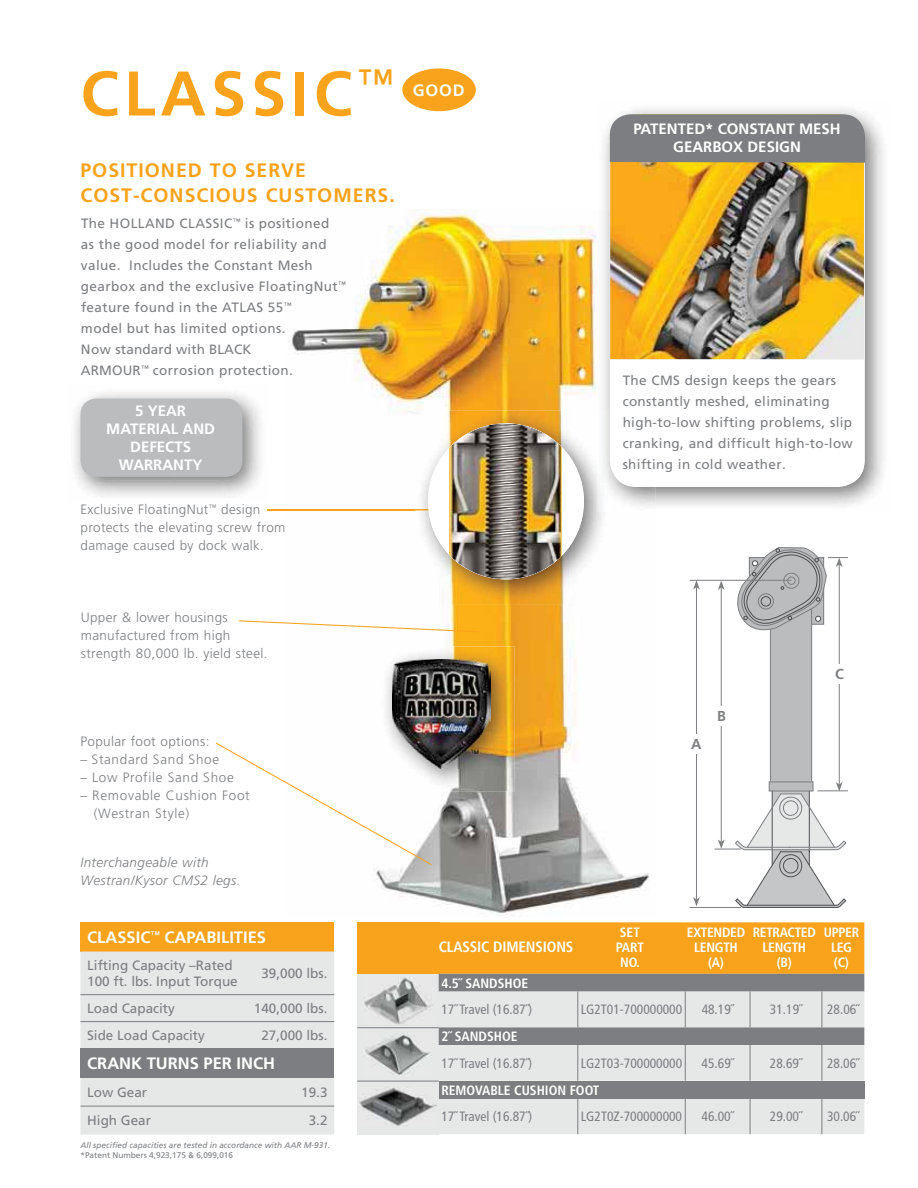
<style>
.page{position:relative;width:918px;height:1188px;background:#fff}
.page>*{position:absolute;margin:0;border:0;box-sizing:border-box;transform-origin:0 0}
.t1{font:700 63px "Frutiger";letter-spacing:.08em;color:#f8a31b}
.t2{font:700 19.5px/25.5px "Frutiger";letter-spacing:.05em;color:#f8a31b}
.t3{font:700 16.5px "Frutiger";color:#fff}
.t4{font:700 15px/18px "Frutiger";color:#fff;text-align:center}
.t5{font:700 condensed 15px "Frutiger";letter-spacing:-.01em;color:#fff}
.t6{font:700 14.4px "Frutiger";color:#7c7e81}
.t7{font:13.5px/21px "Frutiger";letter-spacing:.025em;color:#7c7e81}
.t8{font:300 13.5px/18px "Frutiger";letter-spacing:.025em;color:#7c7e81}
.t9{font:condensed 13.5px "Frutiger";color:#7c7e81}
.t10{font:13.5px/16.2px "Frutiger";color:#7c7e81}
.t11{font:300 13.5px/18px "Frutiger";letter-spacing:.05em;color:#7c7e81}
.t12{font:700 condensed 13.5px/15px "Frutiger";color:#fff;text-align:center}
.t13{font:700 condensed 13.5px/15px "Frutiger";letter-spacing:-.02em;color:#fff;text-align:center}
.t14{font:italic 300 13.5px/18px "Frutiger";letter-spacing:.025em;color:#7c7e81}
.t15{font:italic 8.25px "Frutiger";color:#7c7e81}
.t16{font:8.25px "Frutiger";color:#7c7e81}
</style>
<div class="page">
<div style="left:770px;top:604px;width:42px;height:182px;background:#bbbcbe"></div>
<div style="left:770px;top:604px;width:42px;height:181px;border:1px solid #7c7e81"></div>
<hr style="left:690px;top:580px;width:101px;height:1px;background:#7c7e81">
<hr style="left:817px;top:791px;width:31px;height:1px;background:#7c7e81">
<hr style="left:690px;top:907px;width:51px;height:1px;background:#7c7e81">
<hr style="left:839px;top:565px;width:1px;height:219px;background:#7c7e81">
<svg style="left:731px;top:547px;width:117px;height:90px"></svg>
<hr style="left:721px;top:587px;width:1px;height:255px;background:#7c7e81">
<svg style="left:714px;top:782px;width:132px;height:126px"></svg>
<svg style="left:718px;top:581px;width:7px;height:9px"></svg>
<hr style="left:696px;top:587px;width:1px;height:313px;background:#7c7e81">
<svg style="left:693px;top:580px;width:7px;height:10px"></svg>
<svg style="left:693px;top:897px;width:7px;height:9px"></svg>
<div style="left:685px;top:734px;width:23px;height:19px;background:#fff"></div>
<div style="left:710px;top:706px;width:23px;height:20px;background:#fff"></div>
<div style="left:827px;top:664px;width:25px;height:19px;background:#fff"></div>
<div style="left:402px;top:68px;width:75px;height:44px;background:#f8a31b;border-radius:50%"></div>
<div style="left:401px;top:67px;width:76px;height:46px;border:2px solid #fff;border-radius:50%"></div>
<img style="left:287px;top:209px;width:363px;height:707px">
<img style="left:603px;top:108px;width:281px;height:398px">
<img style="left:597px;top:209px;width:59px;height:303px">
<div style="left:610px;top:114px;width:255px;height:373px;background:#fff;border-radius:27px"></div>
<img style="left:610px;top:163px;width:254px;height:196px">
<div style="left:610px;top:114px;width:255px;height:49px;background:#7c7e81"></div>
<svg style="left:215px;top:742px;width:218px;height:124px"></svg>
<svg style="left:238px;top:620px;width:243px;height:13px"></svg>
<img style="left:74px;top:392px;width:187px;height:105px">
<div style="left:80px;top:399px;width:162px;height:78px;background:#bbbcbe;border-radius:16px"></div>
<div style="left:357px;top:973px;width:82px;height:161px;background:#e6e7e7"></div>
<hr style="left:357px;top:1027px;width:82px;height:1px;background:#7c7e81">
<hr style="left:357px;top:1081px;width:82px;height:1px;background:#7c7e81">
<img style="left:359px;top:1087px;width:78px;height:39px">
<img style="left:365px;top:1034px;width:67px;height:41px">
<img style="left:364px;top:977px;width:68px;height:48px">
<div style="left:357px;top:923px;width:83px;height:51px;background:#f8a31b"></div>
<img style="left:380px;top:646px;width:135px;height:145px">
<img style="left:392px;top:659px;width:98px;height:110px">
<hr style="left:268px;top:509px;width:175px;height:1px;background:#f8a31b">
<img style="left:415px;top:510px;width:194px;height:94px">
<img style="left:597px;top:411px;width:12px;height:101px">
<svg style="left:415px;top:509px;width:13px;height:1px"></svg>
<img style="left:428px;top:423px;width:156px;height:156px;border-radius:50%">
<img style="left:460px;top:565px;width:46px;height:14px">
<svg style="left:439px;top:922px;width:425px;height:70px;background:#d89b38"></svg>
<svg style="left:439px;top:992px;width:425px;height:142px;background:#d6d7d8"></svg>
<div style="left:439px;top:1081px;width:425px;height:18px;background:#7c7e81"></div>
<hr style="left:577px;top:992px;width:1px;height:35px;background:#7c7e81">
<hr style="left:685px;top:992px;width:1px;height:35px;background:#7c7e81">
<hr style="left:750px;top:992px;width:1px;height:35px;background:#7c7e81">
<hr style="left:822px;top:992px;width:1px;height:35px;background:#7c7e81">
<hr style="left:577px;top:1045px;width:1px;height:36px;background:#7c7e81">
<hr style="left:685px;top:1045px;width:1px;height:36px;background:#7c7e81">
<hr style="left:750px;top:1045px;width:1px;height:36px;background:#7c7e81">
<hr style="left:822px;top:1045px;width:1px;height:36px;background:#7c7e81">
<hr style="left:577px;top:1099px;width:1px;height:35px;background:#7c7e81">
<hr style="left:685px;top:1099px;width:1px;height:35px;background:#7c7e81">
<hr style="left:750px;top:1099px;width:1px;height:35px;background:#7c7e81">
<hr style="left:822px;top:1099px;width:1px;height:35px;background:#7c7e81">
<div style="left:80px;top:922px;width:254px;height:30px;background:#f8a31b"></div>
<div style="left:80px;top:952px;width:254px;height:183px;background:#e6e7e7"></div>
<div style="left:80px;top:1049px;width:254px;height:29px;background:#7c7e81"></div>
<hr style="left:80px;top:994px;width:254px;height:1px;background:#7c7e81">
<hr style="left:80px;top:1021px;width:254px;height:1px;background:#7c7e81">
<hr style="left:80px;top:1106px;width:254px;height:1px;background:#7c7e81">
<h1 class="t1" style="left:80px;top:68px;width:315px">CLASSIC<sup>™</sup></h1>
<h2 class="t2" style="left:80px;top:159px;width:316px">POSITIONED TO SERVE<br>COST-CONSCIOUS CUSTOMERS.</h2>
<p class="t7" style="left:81px;top:214px;width:267px">The HOLLAND CLASSIC<sup>™</sup> is positioned<br>as the good model for reliability and value. Includes the Constant Mesh gearbox and the exclusive FloatingNut<sup>™ </sup>feature found in the ATLAS 55<sup>™<br></sup>model but has limited options.<br>Now standard with BLACK<br>ARMOUR<sup>™</sup> corrosion protection.</p>
<p class="t4" style="left:106px;top:403px;width:110px">5 YEAR<br>MATERIAL AND<br>DEFECTS<br>WARRANTY</p>
<p class="t8" style="left:81px;top:502px;width:207px">Exclusive FloatingNut<sup>™</sup> design protects the elevating screw from damage caused by dock walk.</p>
<p class="t3" style="left:413px;top:83px;width:53px">GOOD</p>
<p class="t4" style="left:633px;top:121px;width:209px">PATENTED* CONSTANT MESH<br>GEARBOX DESIGN</p>
<p class="t7" style="left:623px;top:371px;width:232px">The CMS design keeps the gears constantly meshed, eliminating high-to-low shifting problems, slip cranking, and difficult high-to-low shifting in cold weather.</p>
<p class="t8" style="left:81px;top:610px;width:188px">Upper &amp; lower housings manufactured from high strength 80,000 lb. yield steel.</p>
<p class="t8" style="left:80px;top:733px;width:131px">Popular foot options:</p>
<p class="t11" style="left:80px;top:751px;width:140px">– Standard Sand Shoe</p>
<p class="t11" style="left:80px;top:769px;width:155px">– Low Profile Sand Shoe</p>
<p class="t11" style="left:94px;top:787px;width:158px;text-indent:-13px">– Removable Cushion Foot (Westran Style)</p>
<p class="t14" style="left:80px;top:854px;width:162px">Interchangeable with<br>Westran/Kysor CMS2 legs.</p>
<p class="t3" style="left:87px;top:931px;width:180px">CLASSIC<sup>™</sup> CAPABILITIES</p>
<p class="t10" style="left:87px;top:958px;width:152px">Lifting Capacity –Rated<br>100 ft. lbs. Input Torque</p>
<p class="t7" style="left:261px;top:964px;width:68px">39,000 lbs.</p>
<p class="t10" style="left:87px;top:1001px;width:89px">Load Capacity</p>
<p class="t10" style="left:254px;top:1001px;width:75px">140,000 lbs.</p>
<p class="t10" style="left:87px;top:1028px;width:119px">Side Load Capacity</p>
<p class="t7" style="left:261px;top:1026px;width:68px">27,000 lbs.</p>
<p class="t3" style="left:87px;top:1057px;width:189px">CRANK TURNS PER INCH</p>
<p class="t7" style="left:87px;top:1083px;width:62px">Low Gear</p>
<p class="t7" style="left:301px;top:1083px;width:28px">19.3</p>
<p class="t10" style="left:87px;top:1114px;width:65px">High Gear</p>
<p class="t7" style="left:309px;top:1111px;width:20px">3.2</p>
<p class="t15" style="left:80px;top:1142px;width:251px">All specified capacities are tested in accordance with AAR M-931.</p>
<p class="t16" style="left:80px;top:1152px;width:154px">*Patent Numbers 4,923,175 &amp; 6,099,016</p>
<p class="t6" style="left:691px;top:738px;width:12px">A</p>
<p class="t6" style="left:717px;top:711px;width:10px">B</p>
<p class="t6" style="left:835px;top:668px;width:10px">C</p>
<p class="t5" style="left:439px;top:941px;width:136px">CLASSIC DIMENSIONS</p>
<p class="t12" style="left:616px;top:925px;width:29px">SET<br>PART<br>NO.</p>
<p class="t13" style="left:687px;top:925px;width:60px">EXTENDED<br>LENGTH (A)</p>
<p class="t13" style="left:753px;top:925px;width:65px">RETRACTED<br>LENGTH<br>(B)</p>
<p class="t13" style="left:824px;top:925px;width:37px">UPPER<br>LEG (C)</p>
<p class="t12" style="left:441px;top:977px;width:88px">4.5˝ SANDSHOE</p>
<p class="t9" style="left:441px;top:1004px;width:92px">17˝ Travel (16.87˝)</p>
<p class="t9" style="left:581px;top:1004px;width:103px">LG2T01-700000000</p>
<p class="t9" style="left:702px;top:1004px;width:33px">48.19˝</p>
<p class="t9" style="left:770px;top:1004px;width:33px">31.19˝</p>
<p class="t9" style="left:827px;top:1004px;width:33px">28.06˝</p>
<p class="t12" style="left:441px;top:1030px;width:78px">2˝ SANDSHOE</p>
<p class="t9" style="left:441px;top:1058px;width:92px">17˝ Travel (16.87˝)</p>
<p class="t9" style="left:581px;top:1058px;width:103px">LG2T03-700000000</p>
<p class="t9" style="left:702px;top:1058px;width:33px">45.69˝</p>
<p class="t9" style="left:770px;top:1058px;width:33px">28.69˝</p>
<p class="t9" style="left:827px;top:1058px;width:33px">28.06˝</p>
<p class="t12" style="left:441px;top:1084px;width:159px">REMOVABLE CUSHION FOOT</p>
<p class="t9" style="left:441px;top:1111px;width:92px">17˝ Travel (16.87˝)</p>
<p class="t9" style="left:581px;top:1111px;width:103px">LG2T0Z-700000000</p>
<p class="t9" style="left:702px;top:1111px;width:33px">46.00˝</p>
<p class="t9" style="left:770px;top:1111px;width:33px">29.00˝</p>
<p class="t9" style="left:827px;top:1111px;width:33px">30.06˝</p>
</div>
